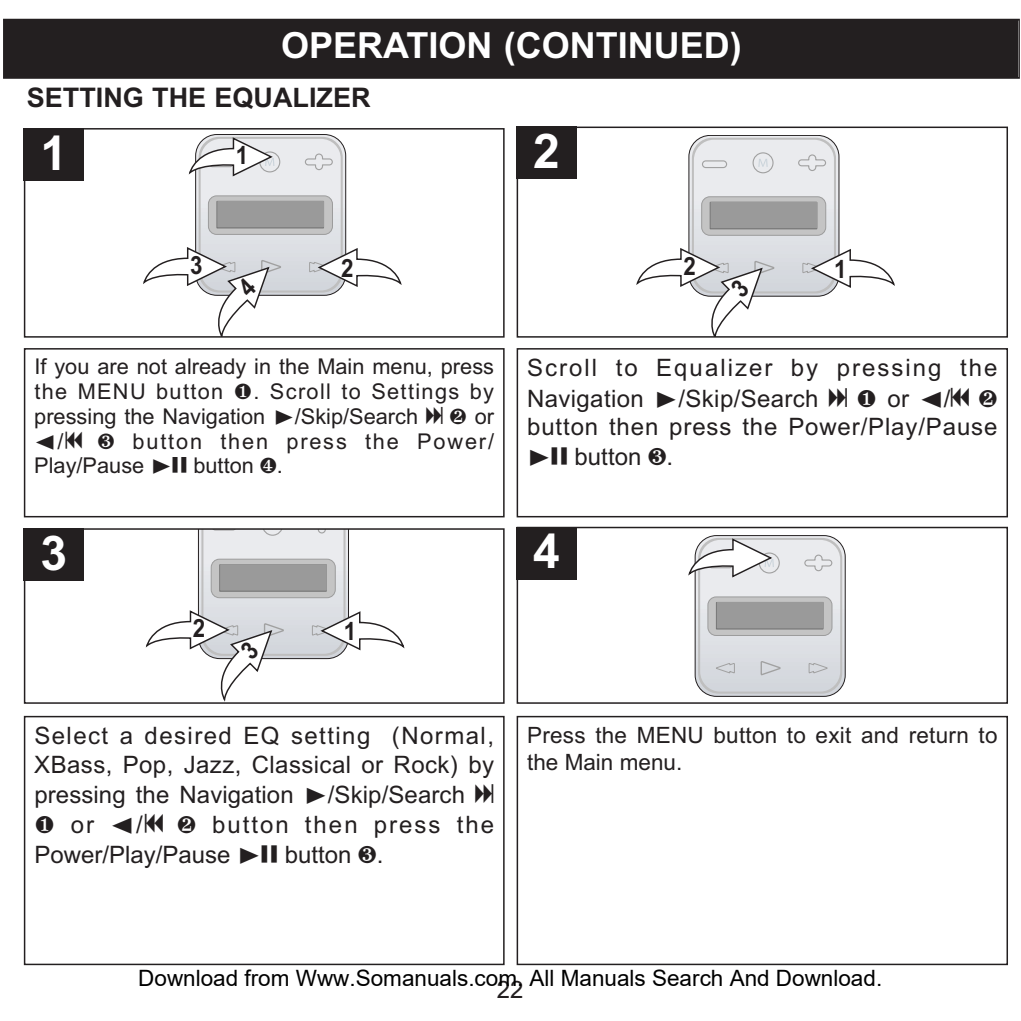
<style>
.page{position:relative;width:1021px;height:1021px;background:#fff}
.page>*{position:absolute;margin:0;border:0;box-sizing:border-box;transform-origin:0 0}
.t1{font:700 48px "Arial";color:#fff}
.t2{font:700 36px "Arial";color:#fff}
.t3{font:700 27px "Arial";color:#231f20}
.t4{font:700 25.2px "Arial";color:#231f20;scale:.89 1}
.t5{font:24px/29.7px "Arial";letter-spacing:.035em;color:#231f20}
.t6{font:24px/30.6px "Arial";letter-spacing:.085em;color:#231f20}
.t7{font:22.5px "Arial";color:#000}
.t8{font:22.5px/27px "Arial";letter-spacing:.01em;color:#231f20}
.t9{font:21.6px/24.9px "Arial";color:#231f20;text-align:justify}
.s1{font-family:"Treasure Chest"}
</style>
<div class="page">
<div style="left:5px;top:20px;width:1013px;height:57px;background:#231f20"></div>
<div style="left:3px;top:19px;width:1016px;height:60px;border:2px solid #231f20"></div>
<div style="left:24px;top:348px;width:480px;height:169px;border:2px solid #231f20"></div>
<div style="left:24px;top:128px;width:480px;height:209px;border:2px solid #231f20"></div>
<div style="left:24px;top:128px;width:60px;height:52px;background:#231f20"></div>
<div style="left:516px;top:348px;width:491px;height:169px;border:2px solid #231f20"></div>
<div style="left:516px;top:126px;width:491px;height:211px;border:2px solid #231f20"></div>
<div style="left:516px;top:126px;width:60px;height:53px;background:#231f20"></div>
<div style="left:24px;top:715px;width:480px;height:250px;border:2px solid #231f20"></div>
<div style="left:24px;top:528px;width:480px;height:175px;border:2px solid #231f20"></div>
<div style="left:24px;top:528px;width:60px;height:52px;background:#231f20"></div>
<div style="left:516px;top:715px;width:491px;height:250px;border:2px solid #231f20"></div>
<div style="left:694px;top:535px;width:151px;height:161px;border:1px solid #231f20;border-radius:21px"></div>
<svg style="left:688px;top:537px;width:154px;height:156px;background:#d1d2d5"></svg>
<div style="left:516px;top:526px;width:491px;height:177px;border:2px solid #231f20"></div>
<div style="left:516px;top:526px;width:60px;height:53px;background:#231f20"></div>
<svg style="left:143px;top:136px;width:259px;height:200px"></svg>
<svg style="left:636px;top:138px;width:259px;height:199px"></svg>
<svg style="left:146px;top:529px;width:258px;height:170px"></svg>
<h2 class="t2" style="left:281px;top:25px;width:462px">OPERATION (CONTINUED)</h2>
<p class="t3" style="left:27px;top:82px;width:345px">SETTING THE EQUALIZER</p>
<h1 class="t1" style="left:40px;top:125px;width:28px">1</h1>
<p class="t4" style="left:236px;top:141px;width:15px">1</p>
<h1 class="t1" style="left:533px;top:124px;width:28px">2</h1>
<p class="t4" style="left:190px;top:251px;width:15px">3</p>
<p class="t4" style="left:341px;top:254px;width:15px">2</p>
<p class="t4" style="left:683px;top:252px;width:15px">2</p>
<p class="t4" style="left:834px;top:255px;width:15px">1</p>
<p class="t9" style="left:34px;top:354px;width:461px">If you are not already in the Main menu, press the MENU button <span class="s1">1</span>. Scroll to Settings by pressing the Navigation <span class="s1">®</span>/Skip/Search <span class="s1">N 2</span> or <span class="s1">√</span>/<span class="s1">O 3</span> button then press the Power/ Play/Pause <span class="s1">®P</span> button <span class="s1">4</span>.</p>
<p class="t6" style="left:527px;top:352px;width:472px">Scroll to Equalizer by pressing the<br>Navigation <span class="s1">®</span>/Skip/Search <span class="s1">N 1</span> or <span class="s1">√</span>/<span class="s1">O 2</span></p>
<p class="t5" style="left:527px;top:411px;width:472px;line-height:30.6px">button then press the Power/Play/Pause <span class="s1">®P</span> button <span class="s1">3</span>.</p>
<h1 class="t1" style="left:40px;top:525px;width:28px">3</h1>
<h1 class="t1" style="left:533px;top:524px;width:28px">4</h1>
<p class="t4" style="left:193px;top:614px;width:15px">2</p>
<p class="t4" style="left:344px;top:617px;width:15px">1</p>
<p class="t5" style="left:34px;top:720px;width:461px;text-align:justify">Select a desired EQ setting (Normal, XBass, Pop, Jazz, Classical or Rock) by pressing the Navigation <span class="s1">®</span>/Skip/Search <span class="s1">N 1</span> or <span class="s1">√</span>/<span class="s1">O 2</span> button then press the Power/Play/Pause <span class="s1">®P</span> button <span class="s1">3</span>.</p>
<p class="t8" style="left:527px;top:721px;width:472px">Press the MENU button to exit and return to the Main menu.</p>
<p class="t7" style="left:138px;top:965px;width:745px">Download from Www.Somanuals.com. All Manuals Search And Download.</p>
<p class="t5" style="left:497px;top:975px;width:28px">22</p>
</div>
